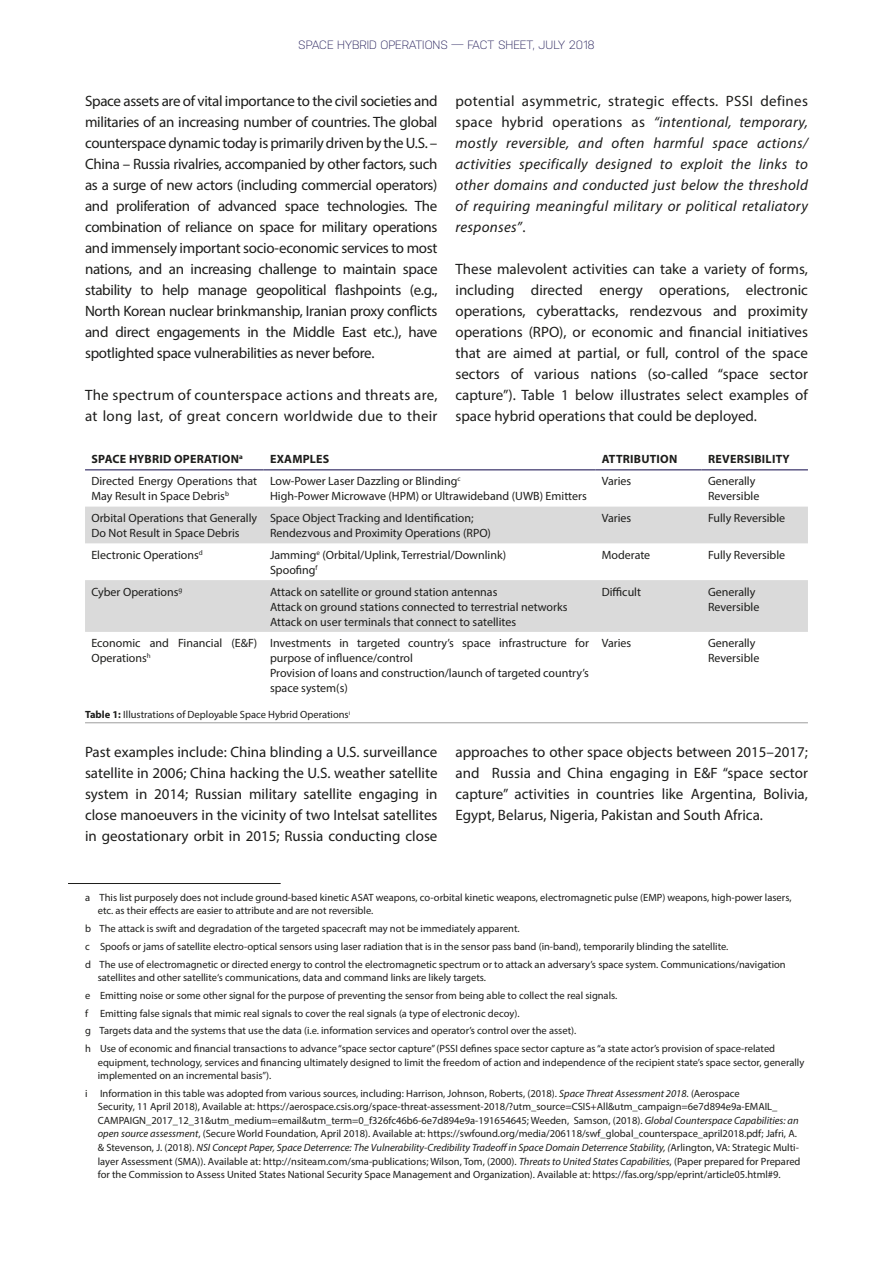
<style>
.page{position:relative;width:893px;height:1263px;background:#fff}
.page>*{position:absolute;margin:0;border:0;box-sizing:border-box;transform-origin:0 0}
.t1{font:15px/21px "Myriad Pro";color:#1d1d1b;text-align:justify}
.t2{font:italic 15px/21px "Myriad Pro";letter-spacing:.02em;color:#1d1d1b;text-align:justify}
.t3{font:15px/21px "Myriad Pro";letter-spacing:.02em;color:#1d1d1b}
.t4{font:12px/15px "Myriad Pro";color:#1d1d1b}
.t5{font:700 12px "Myriad Pro";letter-spacing:.02em;color:#1d1d1b}
.t6{font:300 12px "Nudista";color:#29235d}
.t7{font:10.5px/13.5px "Myriad Pro";color:#1d1d1b}
.s1{font-style:normal}
.s2{font-weight:700}
.s3{font-style:italic}
</style>
<div class="page">
<hr style="left:85px;top:722px;width:723px;height:1px;background:#9d9d9d">
<svg style="left:85px;top:507px;width:723px;height:125px;fill:#dadada"></svg>
<hr style="left:85px;top:469px;width:179px;height:1px;background:#29235d">
<hr style="left:264px;top:469px;width:331px;height:1px;background:#29235d">
<hr style="left:595px;top:469px;width:107px;height:1px;background:#29235d">
<hr style="left:702px;top:469px;width:106px;height:1px;background:#29235d">
<hr style="left:68px;top:883px;width:213px;height:1px;background:#1d1d1b">
<p class="t6" style="left:298px;top:36px;width:298px">SPACE HYBRID OPERATIONS — FACT SHEET, JULY 2018</p>
<p class="t1" style="left:85px;top:90px;width:354px">Space assets are of vital importance to the civil societies and militaries of an increasing number of countries. The global counterspace dynamic today is primarily driven by the U.S. – China – Russia rivalries, accompanied by other factors, such as a surge of new actors (including commercial operators) and proliferation of advanced space technologies. The combination of reliance on space for military operations and immensely important socio-economic services to most nations, and an increasing challenge to maintain space stability to help manage geopolitical flashpoints (e.g., North Korean nuclear brinkmanship, Iranian proxy conflicts and direct engagements in the Middle East etc.), have spotlighted space vulnerabilities as never before.</p>
<h1 class="t3" style="left:85px;top:384px;width:354px">The spectrum of counterspace actions and threats are, at long last, of great concern worldwide due to their</h1>
<p class="t2" style="left:455px;top:90px;width:354px"><span class="s1">potential asymmetric, strategic effects. PSSI defines space hybrid operations as</span> “intentional, temporary, mostly reversible, and often harmful space actions/ activities specifically designed to exploit the links to other domains and conducted just below the threshold of requiring meaningful military or political retaliatory responses”<span class="s1">.</span></p>
<p class="t1" style="left:455px;top:258px;width:354px">These malevolent activities can take a variety of forms, including directed energy operations, electronic operations, cyberattacks, rendezvous and proximity operations (RPO), or economic and financial initiatives that are aimed at partial, or full, control of the space sectors of various nations (so-called “space sector capture”). Table 1 below illustrates select examples of space hybrid operations that could be deployed.</p>
<p class="t5" style="left:92px;top:452px;width:153px">SPACE HYBRID OPERATION<sup>a</sup></p>
<p class="t5" style="left:270px;top:452px;width:61px">EXAMPLES</p>
<p class="t5" style="left:602px;top:452px;width:77px">ATTRIBUTION</p>
<p class="t5" style="left:708px;top:452px;width:83px">REVERSIBILITY</p>
<p class="t4" style="left:91px;top:473px;width:167px">Directed Energy Operations that<br>May Result in Space Debris<sup>b</sup></p>
<p class="t4" style="left:270px;top:473px;width:318px">Low-Power Laser Dazzling or Blinding<sup>c<br></sup>High-Power Microwave (HPM) or Ultrawideband (UWB) Emitters</p>
<p class="t4" style="left:602px;top:473px;width:31px">Varies</p>
<p class="t4" style="left:708px;top:473px;width:53px">Generally<br>Reversible</p>
<p class="t4" style="left:91px;top:510px;width:167px">Orbital Operations that Generally<br>Do Not Result in Space Debris</p>
<p class="t4" style="left:270px;top:510px;width:223px">Space Object Tracking and Identification;<br>Rendezvous and Proximity Operations (RPO)</p>
<p class="t4" style="left:602px;top:510px;width:31px">Varies</p>
<p class="t4" style="left:708px;top:510px;width:79px">Fully Reversible</p>
<p class="t4" style="left:91px;top:547px;width:113px">Electronic Operations<sup>d</sup></p>
<p class="t4" style="left:270px;top:547px;width:238px">Jamming<sup>e</sup> (Orbital/Uplink, Terrestrial/Downlink)<br>Spoofing<sup>f</sup></p>
<p class="t4" style="left:602px;top:547px;width:50px">Moderate</p>
<p class="t4" style="left:708px;top:547px;width:79px">Fully Reversible</p>
<p class="t4" style="left:91px;top:584px;width:93px">Cyber Operations<sup>g</sup></p>
<p class="t4" style="left:270px;top:584px;width:299px">Attack on satellite or ground station antennas<br>Attack on ground stations connected to terrestrial networks<br>Attack on user terminals that connect to satellites</p>
<p class="t4" style="left:602px;top:584px;width:41px">Difficult</p>
<p class="t4" style="left:708px;top:584px;width:53px">Generally<br>Reversible</p>
<p class="t4" style="left:91px;top:635px;width:167px">Economic and Financial (E&amp;F)<br>Operations<sup>h</sup></p>
<p class="t4" style="left:270px;top:635px;width:320px">Investments in targeted country’s space infrastructure for purpose of influence/control<br>Provision of loans and construction/launch of targeted country’s space system(s)</p>
<p class="t4" style="left:602px;top:635px;width:31px">Varies</p>
<p class="t4" style="left:708px;top:635px;width:53px">Generally<br>Reversible</p>
<p class="t7" style="left:85px;top:708px;width:267px"><span class="s2">Table 1:</span> Illustrations of Deployable Space Hybrid Operations<sup>i</sup></p>
<p class="t1" style="left:85px;top:741px;width:354px">Past examples include: China blinding a U.S. surveillance satellite in 2006; China hacking the U.S. weather satellite system in 2014; Russian military satellite engaging in close manoeuvers in the vicinity of two Intelsat satellites in geostationary orbit in 2015; Russia conducting close</p>
<h1 class="t1" style="left:455px;top:741px;width:354px">approaches to other space objects between 2015–2017; and Russia and China engaging in E&amp;F “space sector capture” activities in countries like Argentina, Bolivia, Egypt, Belarus, Nigeria, Pakistan and South Africa.</h1>
<p class="t7" style="left:98px;top:890px;width:695px;text-indent:-13px">a This list purposely does not include ground-based kinetic ASAT weapons, co-orbital kinetic weapons, electromagnetic pulse (EMP) weapons, high-power lasers, etc. as their effects are easier to attribute and are not reversible.</p>
<p class="t7" style="left:85px;top:920px;width:702px;line-height:17.7px">b The attack is swift and degradation of the targeted spacecraft may not be immediately apparent.<br>c Spoofs or jams of satellite electro-optical sensors using laser radiation that is in the sensor pass band (in-band), temporarily blinding the satellite.<br>d The use of electromagnetic or directed energy to control the electromagnetic spectrum or to attack an adversary’s space system. Communications/navigation</p>
<p class="t7" style="left:85px;top:969px;width:692px;line-height:17.7px;text-indent:13px">satellites and other satellite‘s communications, data and command links are likely targets.<br>e Emitting noise or some other signal for the purpose of preventing the sensor from being able to collect the real signals.<br>f Emitting false signals that mimic real signals to cover the real signals (a type of electronic decoy).<br>g Targets data and the systems that use the data (i.e. information services and operator’s control over the asset).<br>h Use of economic and financial transactions to advance “space sector capture” (PSSI defines space sector capture as “a state actor’s provision of space-related</p>
<p class="t7" style="left:98px;top:1055px;width:708px">equipment, technology, services and financing ultimately designed to limit the freedom of action and independence of the recipient state’s space sector, generally implemented on an incremental basis”).</p>
<p class="t7" style="left:98px;top:1086px;width:704px;text-indent:-13px">i Information in this table was adopted from various sources, including: Harrison, Johnson, Roberts, (2018). <span class="s3">Space Threat Assessment 2018</span>. (Aerospace<br>Security, 11 April 2018), Available at: https://aerospace.csis.org/space-threat-assessment-2018/?utm_source=CSIS+All&amp;utm_campaign=6e7d894e9a-EMAIL_ CAMPAIGN_2017_12_31&amp;utm_medium=email&amp;utm_term=0_f326fc46b6-6e7d894e9a-191654645; Weeden, Samson, (2018). <span class="s3">Global Counterspace Capabilities: an open source assessment</span>, (Secure World Foundation, April 2018). Available at: https://swfound.org/media/206118/swf_global_counterspace_april2018.pdf; Jafri, A. &amp; Stevenson, J. (2018). <span class="s3">NSI Concept Paper, Space Deterrence: The Vulnerability-Credibility Tradeoff in Space Domain Deterrence Stability, (</span>Arlington, VA: Strategic Multi&shy;layer Assessment (SMA)). Available at: http://nsiteam.com/sma-publications; Wilson, Tom, (2000). <span class="s3">Threats to United States Capabilities</span>, (Paper prepared for Prepared for the Commission to Assess United States National Security Space Management and Organization). Available at: https://fas.org/spp/eprint/article05.html#9.</p>
</div>
